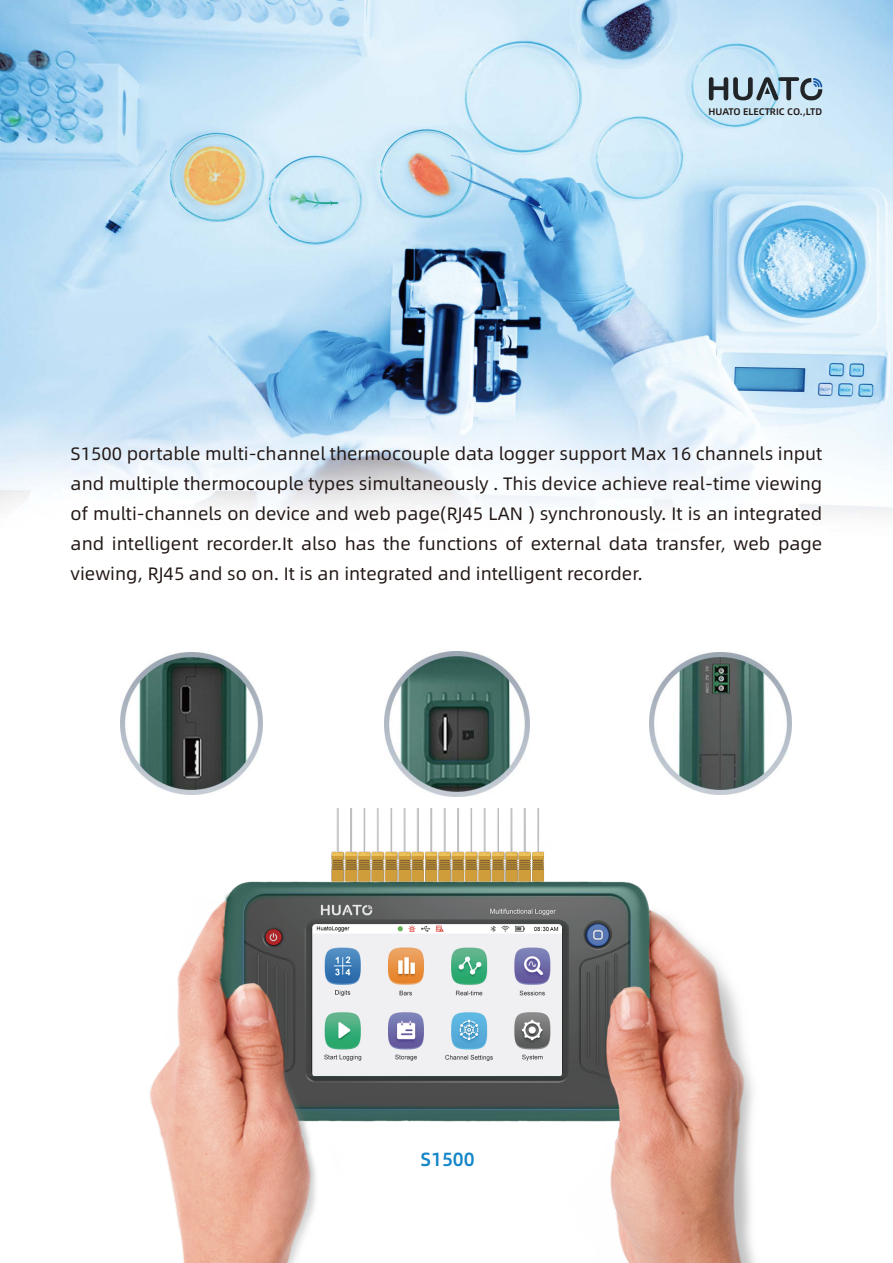
<style>
.page{position:relative;width:893px;height:1263px;background:#fff}
.page>*{position:absolute;margin:0;border:0;box-sizing:border-box;transform-origin:0 0}
.t1{font:19.05px "Alibaba Pu Hui Ti M";color:#1586c8}
.t2{font:18px/30px "Alibaba Pu Hui Ti R";color:#221815;text-align:justify}
.t3{font:9.6px "Alibaba Pu Hui Ti M";color:#221815}
</style>
<div class="page">
<img style="left:1px;top:0;width:892px;height:515px">
<svg style="left:709px;top:77px;width:113px;height:23px;background:#8397a3"></svg>
<img style="left:385px;top:651px;width:144px;height:142px">
<img style="left:121px;top:653px;width:142px;height:140px">
<img style="left:649px;top:653px;width:142px;height:140px">
<img style="left:150px;top:793px;width:605px;height:470px">
<p class="t3" style="left:708px;top:104px;width:115px">HUATO ELECTRIC CO.,LTD</p>
<p class="t2" style="left:71px;top:438px;width:753px">S1500 portable multi-channel thermocouple data logger support Max 16 channels input and multiple thermocouple types simultaneously . This device achieve real-time viewing of multi-channels on device and web page(RJ45 LAN ) synchronously. It is an integrated and intelligent recorder.It also has the functions of external data transfer, web page viewing, RJ45 and so on. It is an integrated and intelligent recorder.</p>
<p class="t1" style="left:420px;top:1145px;width:56px">S1500</p>
</div>
